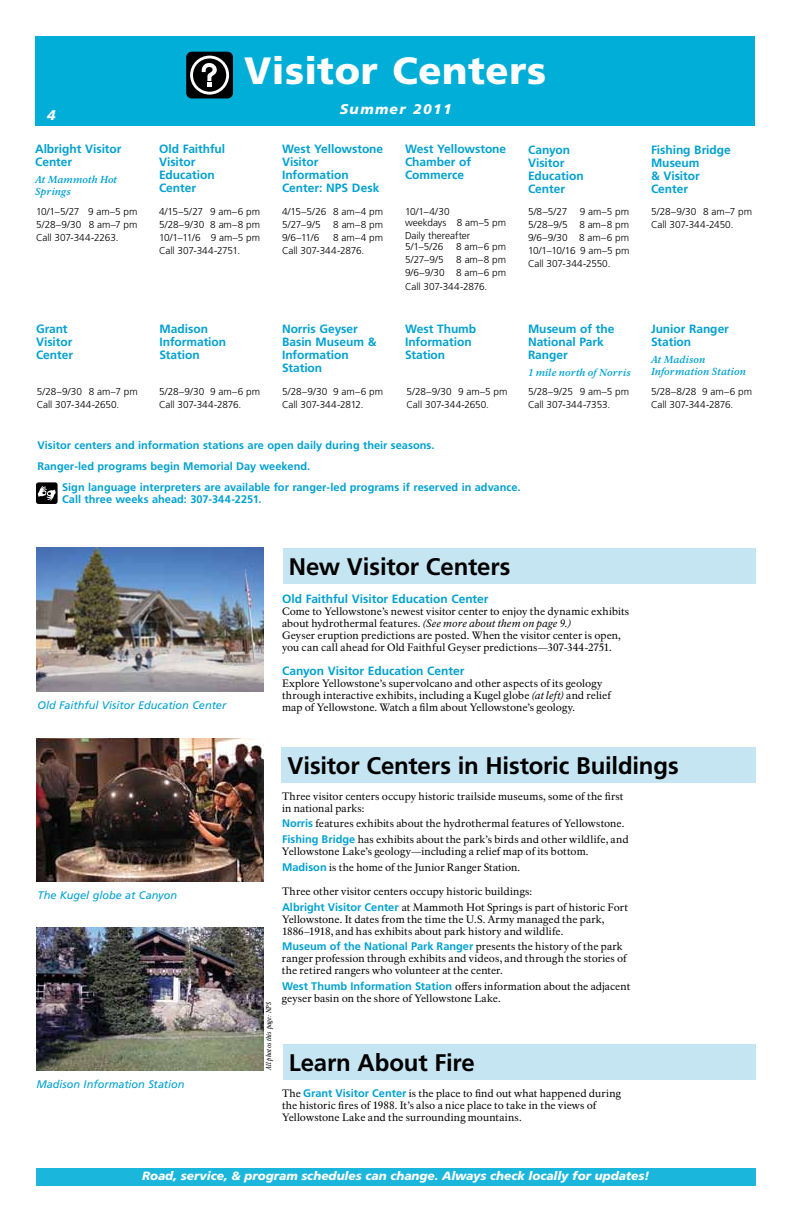
<style>
.page{position:relative;width:792px;height:1224px;background:#fff}
.page>*{position:absolute;margin:0;border:0;box-sizing:border-box;transform-origin:0 0}
.t1{font:900 38px "Frutiger LT Std";letter-spacing:.015em;color:#fff}
.t2{font:700 24px "Frutiger LT Std";letter-spacing:-.005em;color:#000}
.t3{font:italic 900 14px "Frutiger LT Std";letter-spacing:.1em;color:#fff}
.t4{font:700 12px/13px "Frutiger LT Std";letter-spacing:-.005em;color:#00a1d1}
.t5{font:italic 900 12px "Frutiger LT Std";letter-spacing:-.005em;color:#fff}
.t6{font:700 11px/21px "Frutiger LT Std";color:#00a1d1}
.t7{font:italic 11px "Frutiger LT Std";letter-spacing:-.005em;color:#00a1d1}
.t8{font:10.5px/12px "NPS Rawlinson OT";letter-spacing:.005em;color:#000}
.t9{font:300 10px/13.2px "Frutiger LT Std";letter-spacing:-.005em;color:#000}
.t10{font:italic 700 10px/12px "NPS Rawlinson OT";letter-spacing:.01em;color:#00a1d1}
.t11{font:italic 7px "NPS Rawlinson OT Cond";letter-spacing:.02em;color:#000}
.s1{font-style:italic}
.s2{font-family:"Frutiger LT Std";font-weight:700;font-size:11px;color:#00a1d1}
.s3{font-family:"NPS Rawlinson OT";font-weight:400;font-size:10.5px;color:#000}
</style>
<div class="page">
<div style="left:35px;top:36px;width:720px;height:90px;background:#00aed8"></div>
<div style="left:36px;top:1168px;width:720px;height:18px;background:#1bb6dc"></div>
<div style="left:186px;top:52px;width:47px;height:46px;background:#000;border-radius:6px"></div>
<svg style="left:190px;top:56px;width:39px;height:39px"></svg>
<img style="left:37px;top:548px;width:227px;height:144px">
<div style="left:283px;top:548px;width:473px;height:36px;background:#c5e5f2"></div>
<div style="left:282px;top:747px;width:474px;height:36px;background:#c5e5f2"></div>
<div style="left:283px;top:1044px;width:473px;height:36px;background:#c5e5f2"></div>
<img style="left:36px;top:927px;width:228px;height:144px">
<div style="left:36px;top:482px;width:22px;height:22px;background:#000;border-radius:3px"></div>
<svg style="left:38px;top:486px;width:18px;height:15px"></svg>
<img style="left:36px;top:738px;width:228px;height:144px">
<h3 class="t3" style="left:47px;top:106px;width:10px">4</h3>
<p class="t4" style="left:35px;top:142px;width:88px">Albright Visitor<br>Center</p>
<p class="t10" style="left:35px;top:173px;width:84px">At Mammoth Hot<br>Springs</p>
<p class="t4" style="left:159px;top:142px;width:68px">Old Faithful<br>Visitor<br>Education<br>Center</p>
<h1 class="t1" style="left:244px;top:47px;width:304px">Visitor Centers</h1>
<h3 class="t3" style="left:340px;top:101px;width:114px">Summer 2011</h3>
<p class="t4" style="left:282px;top:142px;width:103px">West Yellowstone<br>Visitor<br>Information<br>Center: NPS Desk</p>
<p class="t4" style="left:405px;top:142px;width:103px">West Yellowstone<br>Chamber of<br>Commerce</p>
<p class="t4" style="left:528px;top:143px;width:57px">Canyon<br>Visitor<br>Education<br>Center</p>
<p class="t4" style="left:651px;top:143px;width:81px">Fishing Bridge<br>Museum<br>&amp; Visitor<br>Center</p>
<p class="t9" style="left:36px;top:205px;width:103px;text-align:justify">10/1–5/27 9 am–5 pm 5/28–9/30 8 am–7 pm Call 307-344-2263.</p>
<p class="t9" style="left:651px;top:205px;width:102px">5/28–9/30 8 am–7 pm<br>Call 307-344-2450.</p>
<p class="t9" style="left:159px;top:205px;width:103px;text-align:justify">4/15–5/27 9 am–6 pm 5/28–9/30 8 am–8 pm 10/1–11/6 9 am–5 pm Call 307-344-2751.</p>
<p class="t9" style="left:282px;top:205px;width:102px">4/15–5/26 8 am–4 pm<br>5/27–9/5</p>
<p class="t9" style="left:528px;top:205px;width:103px;text-align:justify">5/8–5/27 9 am–5 pm 5/28–9/5 8 am–8 pm 9/6–9/30 8 am–6 pm 10/1–10/16 9 am–5 pm Call 307-344-2550.</p>
<p class="t9" style="left:405px;top:206px;width:103px;line-height:11px">10/1–4/30<br>weekdays 8 am–5 pm</p>
<p class="t9" style="left:405px;top:230px;width:67px;line-height:11px">Daily thereafter<br>5/1–5/26</p>
<p class="t9" style="left:333px;top:218px;width:51px">8 am–8 pm</p>
<p class="t9" style="left:282px;top:231px;width:39px">9/6–11/6</p>
<p class="t9" style="left:282px;top:231px;width:102px;text-indent:51px">8 am–4 pm<br>Call 307-344-2876.</p>
<p class="t9" style="left:456px;top:240px;width:51px">8 am–6 pm</p>
<p class="t9" style="left:405px;top:253px;width:40px">5/27–9/5</p>
<p class="t9" style="left:405px;top:253px;width:103px;text-align:justify;text-indent:51px">8 am–8 pm 9/6–9/30 8 am–6 pm Call 307-344-2876.</p>
<p class="t4" style="left:36px;top:322px;width:39px">Grant<br>Visitor<br>Center</p>
<p class="t4" style="left:160px;top:322px;width:68px">Madison<br>Information<br>Station</p>
<p class="t4" style="left:282px;top:322px;width:96px">Norris Geyser<br>Basin Museum &amp;<br>Information<br>Station</p>
<p class="t4" style="left:405px;top:322px;width:73px">West Thumb<br>Information<br>Station</p>
<p class="t4" style="left:528px;top:322px;width:88px">Museum of the<br>National Park<br>Ranger</p>
<p class="t10" style="left:528px;top:366px;width:104px">1 mile north of Norris</p>
<p class="t4" style="left:651px;top:322px;width:79px">Junior Ranger<br>Station</p>
<p class="t10" style="left:651px;top:353px;width:97px">At Madison<br>Information Station</p>
<p class="t9" style="left:37px;top:385px;width:102px">5/28–9/30 8 am–7 pm<br>Call 307-344-2650.</p>
<p class="t9" style="left:159px;top:385px;width:103px">5/28–9/30 9 am–6 pm<br>Call 307-344-2876.</p>
<p class="t9" style="left:282px;top:385px;width:103px">5/28–9/30 9 am–6 pm<br>Call 307-344-2812.</p>
<p class="t9" style="left:406px;top:385px;width:103px">5/28–9/30 9 am–5 pm<br>Call 307-344-2650.</p>
<p class="t9" style="left:528px;top:385px;width:102px">5/28–9/25 9 am–5 pm<br>Call 307-344-7353.</p>
<p class="t9" style="left:651px;top:385px;width:103px">5/28–8/28 9 am–6 pm<br>Call 307-344-2876.</p>
<p class="t6" style="left:38px;top:435px;width:399px">Visitor centers and information stations are open daily during their seasons.<br>Ranger-led programs begin Memorial Day weekend.</p>
<p class="t6" style="left:62px;top:481px;width:460px;line-height:12px">Sign language interpreters are available for ranger-led programs if reserved in advance.<br>Call three weeks ahead: 307-344-2251.</p>
<p class="t7" style="left:38px;top:699px;width:190px">Old Faithful Visitor Education Center</p>
<h2 class="t2" style="left:289px;top:552px;width:223px">New Visitor Centers</h2>
<p class="t4" style="left:282px;top:592px;width:208px">Old Faithful Visitor Education Center</p>
<p class="t8" style="left:282px;top:605px;width:349px">Come to Yellowstone’s newest visitor center to enjoy the dynamic exhibits about hydrothermal features. <span class="s1">(See more about them on page 9.)<br></span>Geyser eruption predictions are posted. When the visitor center is open, you can call ahead for Old Faithful Geyser predictions—307-344-2751.</p>
<p class="t4" style="left:282px;top:664px;width:184px">Canyon Visitor Education Center</p>
<p class="t8" style="left:282px;top:677px;width:330px">Explore Yellowstone’s supervolcano and other aspects of its geology through interactive exhibits, including a Kugel globe <span class="s1">(at left)</span> and relief map of Yellowstone. Watch a film about Yellowstone’s geology.</p>
<p class="t7" style="left:38px;top:889px;width:141px">The Kugel globe at Canyon</p>
<p class="t7" style="left:36px;top:1078px;width:150px">Madison Information Station</p>
<p class="t11" style="left:265px;top:1070px;width:69px;rotate:-90deg">All photos this page: NPS</p>
<h2 class="t2" style="left:287px;top:752px;width:393px">Visitor Centers in Historic Buildings</h2>
<p class="t8" style="left:282px;top:790px;width:343px">Three visitor centers occupy historic trailside museums, some of the first in national parks:</p>
<p class="t8" style="left:282px;top:816px;width:348px;line-height:15.6px"><span class="s2">Norris</span> features exhibits about the hydrothermal features of Yellowstone.<br><span class="s2">Fishing Bridge</span> has exhibits about the park’s birds and other wildlife, and</p>
<p class="t8" style="left:282px;top:844px;width:308px;line-height:15.6px">Yellowstone Lake’s geology—including a relief map of its bottom.<br><span class="s2">Madison</span> is the home of the Junior Ranger Station.</p>
<p class="t8" style="left:282px;top:884px;width:348px;line-height:15.6px">Three other visitor centers occupy historic buildings:<br><span class="s2">Albright Visitor Center</span> at Mammoth Hot Springs is part of historic Fort</p>
<p class="t8" style="left:282px;top:913px;width:324px">Yellowstone. It dates from the time the U.S. Army managed the park,<br>1886–1918, and has exhibits about park history and wildlife.</p>
<p class="t6" style="left:282px;top:936px;width:342px">Museum of the National Park Ranger <span class="s3">presents the history of the park</span></p>
<p class="t8" style="left:282px;top:953px;width:346px">ranger profession through exhibits and videos, and through the stories of the retired rangers who volunteer at the center.</p>
<p class="t8" style="left:282px;top:981px;width:350px"><span class="s2">West Thumb Information Station</span> offers information about the adjacent geyser basin on the shore of Yellowstone Lake.</p>
<h2 class="t2" style="left:289px;top:1049px;width:188px">Learn About Fire</h2>
<p class="t8" style="left:282px;top:1088px;width:341px">The <span class="s2">Grant Visitor Center</span> is the place to find out what happened during the historic fires of 1988. It’s also a nice place to take in the views of<br>Yellowstone Lake and the surrounding mountains.</p>
<p class="t5" style="left:142px;top:1169px;width:509px">Road, service, &amp; program schedules can change. Always check locally for updates!</p>
</div>
